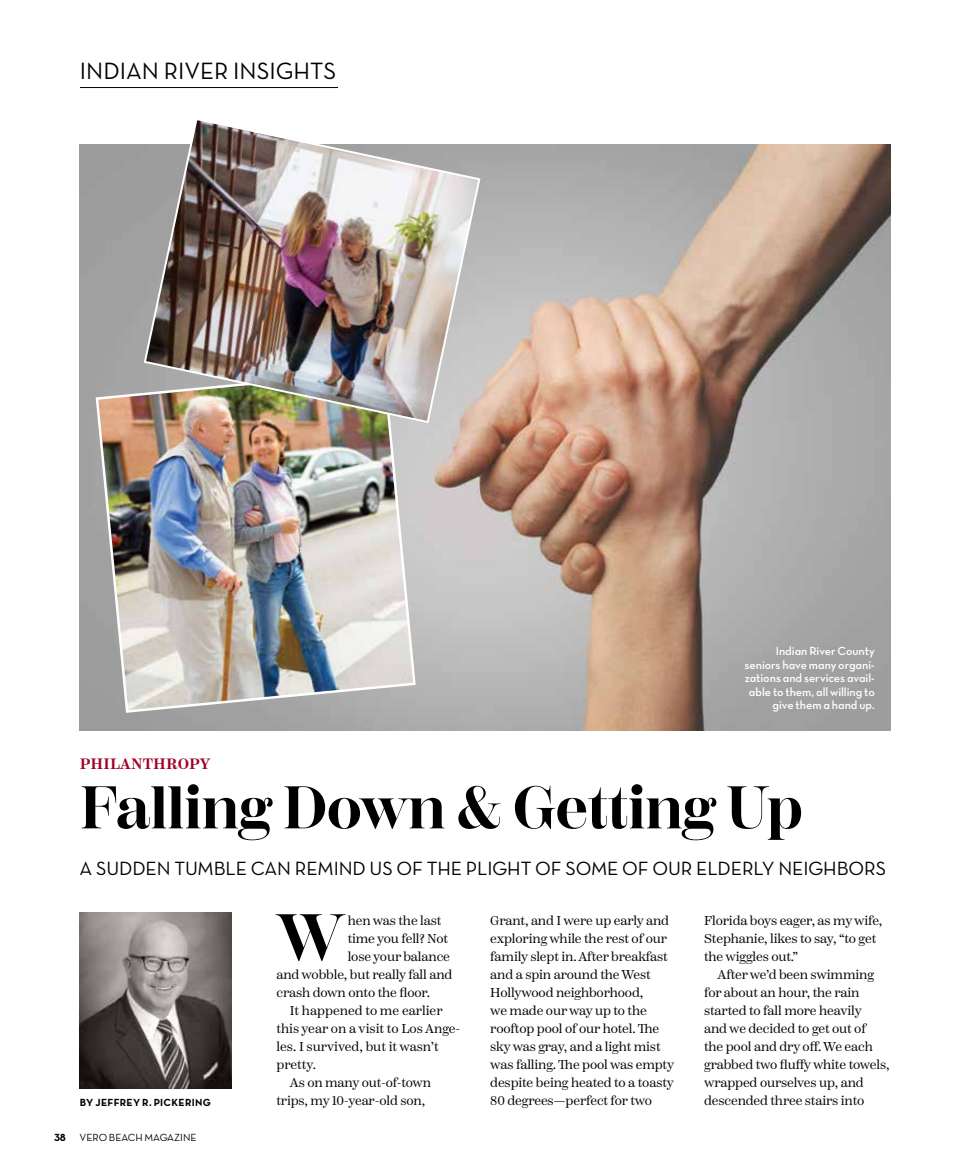
<style>
.page{position:relative;width:972px;height:1175px;background:#fff}
.page>*{position:absolute;margin:0;border:0;box-sizing:border-box;transform-origin:0 0}
.t1{font:700 66px "Scotch Display";color:#000}
.t2{font:700 60px "Scotch Display";letter-spacing:-.01em;color:#000}
.t3{font:24px "Neutra Text";color:#000}
.t4{font:19.5px "Neutra Text Book Alt";letter-spacing:-.005em;color:#000}
.t5{font:600 15px "Scotch Text";letter-spacing:.01em;color:#9e032a}
.t6{font:12.75px/18px "Scotch Text";letter-spacing:-.01em;color:#000}
.t7{font:12px/13.5px "Neutraface Text Demi Alt";letter-spacing:-.005em;color:#fff;text-align:right}
.t8{font:10.5px "Neutraface Text Bold Alt";letter-spacing:.03em;color:#000}
.t9{font:10.5px "Neutraface Text Book Alt";color:#000}
</style>
<div class="page">
<hr style="left:80px;top:87px;width:258px;height:1px;background:#000">
<img style="left:80px;top:912px;width:152px;height:176px">
<img style="left:80px;top:144px;width:811px;height:586px">
<img style="left:94px;top:368px;width:323px;height:346px">
<img style="left:143px;top:120px;width:339px;height:304px">
<h3 class="t3" style="left:80px;top:56px;width:258px">INDIAN RIVER INSIGHTS</h3>
<p class="t5" style="left:80px;top:755px;width:132px">PHILANTHROPY</p>
<p class="t7" style="left:745px;top:644px;width:132px">Indian River County seniors have many organi&shy;zations and services avail&shy;able to them, all willing to give them a hand up.</p>
<h2 class="t2" style="left:80px;top:773px;width:725px">Falling Down &amp; Getting Up</h2>
<h3 class="t4" style="left:80px;top:856px;width:808px">A SUDDEN TUMBLE CAN REMIND US OF THE PLIGHT OF SOME OF OUR ELDERLY NEIGHBORS</h3>
<p class="t8" style="left:80px;top:1095px;width:133px">BY JEFFREY R. PICKERING</p>
<p class="t8" style="left:54px;top:1130px;width:13px">38</p>
<p class="t9" style="left:80px;top:1130px;width:119px">VERO BEACH MAGAZINE</p>
<h1 class="t1" style="left:276px;top:899px;width:69px">W</h1>
<p class="t6" style="left:348px;top:912px;width:95px">hen was the last</p>
<p class="t6" style="left:348px;top:930px;width:102px">time you fell? Not</p>
<p class="t6" style="left:348px;top:948px;width:104px">lose your balance</p>
<p class="t6" style="left:276px;top:966px;width:177px">and wobble, but really fall and</p>
<p class="t6" style="left:276px;top:984px;width:155px">crash down onto the floor.</p>
<p class="t6" style="left:290px;top:1002px;width:154px">It happened to me earlier</p>
<p class="t6" style="left:276px;top:1020px;width:185px">this year on a visit to Los Ange-</p>
<p class="t6" style="left:276px;top:1038px;width:164px">les. I survived, but it wasn’t</p>
<p class="t6" style="left:276px;top:1056px;width:41px">pretty.</p>
<p class="t6" style="left:290px;top:1074px;width:143px">As on many out-of-town</p>
<p class="t6" style="left:276px;top:1092px;width:150px">trips, my 10-year-old son,</p>
<p class="t6" style="left:490px;top:912px;width:185px">Grant, and I were up early and exploring while the rest of our family slept in. After breakfast and a spin around the West<br>Hollywood neighborhood,<br>we made our way up to the rooftop pool of our hotel. The sky was gray, and a light mist was falling. The pool was empty despite being heated to a toasty<br>80 degrees—perfect for two</p>
<p class="t6" style="left:704px;top:912px;width:180px">Florida boys eager, as my wife,<br>Stephanie, likes to say, “to get the wiggles out.”</p>
<p class="t6" style="left:704px;top:966px;width:187px;text-indent:14px">After we’d been swimming for about an hour, the rain started to fall more heavily<br>and we decided to get out of<br>the pool and dry off. We each grabbed two fluffy white towels, wrapped ourselves up, and descended three stairs into</p>
</div>
